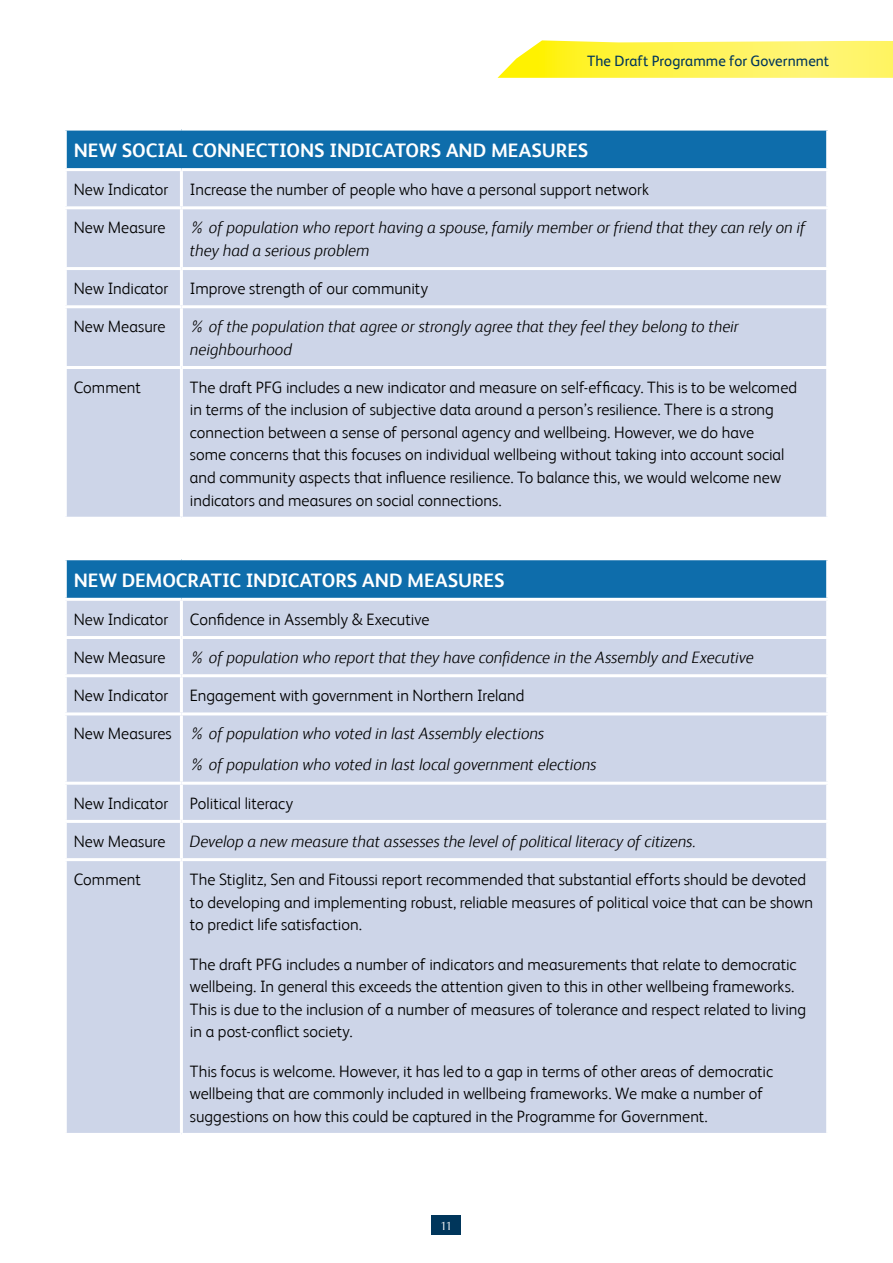
<style>
.page{position:relative;width:893px;height:1263px;background:#fff}
.page>*{position:absolute;margin:0;border:0;box-sizing:border-box;transform-origin:0 0}
.t1{font:700 19.5px "FS Albert";color:#fff}
.t2{font:300 16.5px/22.5px "FS Albert";color:#000}
.t3{font:italic 300 16.5px/22.5px "FS Albert";color:#000}
.t4{font:15px "FS Albert";letter-spacing:.005em;color:#00365b}
.t5{font:12px "Optima";color:#fff}
.s1{font-style:normal}
</style>
<div class="page">
<svg style="left:497px;top:40px;width:396px;height:38px;background:#fff45d"></svg>
<div style="left:432px;top:1215px;width:29px;height:20px;background:#00365b"></div>
<div style="left:67px;top:131px;width:759px;height:37px;background:#0e6dab"></div>
<div style="left:67px;top:171px;width:759px;height:962px;background:#cdd5e8"></div>
<div style="left:65px;top:518px;width:763px;height:41px;background:#fff"></div>
<hr style="left:180px;top:171px;width:3px;height:35px;background:#fff">
<hr style="left:64px;top:206px;width:117px;height:3px;background:#fff">
<hr style="left:181px;top:206px;width:648px;height:3px;background:#fff">
<hr style="left:180px;top:209px;width:3px;height:58px;background:#fff">
<hr style="left:64px;top:267px;width:117px;height:3px;background:#fff">
<hr style="left:181px;top:267px;width:648px;height:3px;background:#fff">
<hr style="left:180px;top:270px;width:3px;height:35px;background:#fff">
<hr style="left:64px;top:305px;width:117px;height:3px;background:#fff">
<hr style="left:181px;top:305px;width:648px;height:3px;background:#fff">
<hr style="left:180px;top:308px;width:3px;height:58px;background:#fff">
<hr style="left:64px;top:366px;width:117px;height:3px;background:#fff">
<hr style="left:181px;top:366px;width:648px;height:3px;background:#fff">
<hr style="left:180px;top:369px;width:3px;height:148px;background:#fff">
<hr style="left:64px;top:517px;width:117px;height:3px;background:#fff">
<hr style="left:181px;top:517px;width:648px;height:3px;background:#fff">
<hr style="left:64px;top:557px;width:117px;height:3px;background:#fff">
<hr style="left:181px;top:557px;width:648px;height:3px;background:#fff">
<hr style="left:64px;top:598px;width:117px;height:3px;background:#fff">
<hr style="left:181px;top:598px;width:648px;height:3px;background:#fff">
<hr style="left:180px;top:601px;width:3px;height:35px;background:#fff">
<hr style="left:64px;top:636px;width:117px;height:3px;background:#fff">
<hr style="left:181px;top:636px;width:648px;height:3px;background:#fff">
<hr style="left:180px;top:639px;width:3px;height:35px;background:#fff">
<hr style="left:64px;top:674px;width:117px;height:3px;background:#fff">
<hr style="left:181px;top:674px;width:648px;height:3px;background:#fff">
<hr style="left:180px;top:677px;width:3px;height:35px;background:#fff">
<hr style="left:64px;top:712px;width:117px;height:3px;background:#fff">
<hr style="left:181px;top:712px;width:648px;height:3px;background:#fff">
<hr style="left:180px;top:715px;width:3px;height:67px;background:#fff">
<hr style="left:64px;top:782px;width:117px;height:3px;background:#fff">
<hr style="left:181px;top:782px;width:648px;height:3px;background:#fff">
<hr style="left:180px;top:785px;width:3px;height:35px;background:#fff">
<hr style="left:64px;top:820px;width:117px;height:3px;background:#fff">
<hr style="left:181px;top:820px;width:648px;height:3px;background:#fff">
<hr style="left:180px;top:823px;width:3px;height:35px;background:#fff">
<hr style="left:64px;top:858px;width:117px;height:3px;background:#fff">
<hr style="left:181px;top:858px;width:648px;height:3px;background:#fff">
<hr style="left:180px;top:861px;width:3px;height:272px;background:#fff">
<p class="t4" style="left:587px;top:52px;width:244px">The Draft Programme for Government</p>
<p class="t1" style="left:74px;top:139px;width:516px">NEW SOCIAL CONNECTIONS INDICATORS AND MEASURES</p>
<p class="t2" style="left:74px;top:178px;width:96px">New Indicator</p>
<p class="t2" style="left:190px;top:178px;width:460px">Increase the number of people who have a personal support network</p>
<p class="t2" style="left:74px;top:216px;width:93px">New Measure</p>
<p class="t3" style="left:190px;top:216px;width:617px">% of population who report having a spouse, family member or friend that they can rely on if they had a serious problem</p>
<p class="t2" style="left:74px;top:277px;width:96px">New Indicator</p>
<p class="t2" style="left:190px;top:277px;width:240px">Improve strength of our community</p>
<p class="t2" style="left:74px;top:315px;width:93px">New Measure</p>
<p class="t3" style="left:190px;top:315px;width:550px">% of the population that agree or strongly agree that they feel they belong to their neighbourhood</p>
<p class="t2" style="left:74px;top:376px;width:68px">Comment</p>
<p class="t2" style="left:190px;top:376px;width:609px">The draft PFG includes a new indicator and measure on self-efficacy. This is to be welcomed in terms of the inclusion of subjective data around a person’s resilience. There is a strong connection between a sense of personal agency and wellbeing. However, we do have<br>some concerns that this focuses on individual wellbeing without taking into account social and community aspects that influence resilience. To balance this, we would welcome new indicators and measures on social connections.</p>
<p class="t1" style="left:74px;top:568px;width:432px">NEW DEMOCRATIC INDICATORS AND MEASURES</p>
<p class="t2" style="left:74px;top:608px;width:96px">New Indicator</p>
<p class="t2" style="left:190px;top:608px;width:241px">Confidence in Assembly &amp; Executive</p>
<p class="t2" style="left:74px;top:646px;width:93px">New Measure</p>
<p class="t3" style="left:190px;top:646px;width:565px">% of population who report that they have confidence in the Assembly and Executive</p>
<p class="t2" style="left:74px;top:684px;width:96px">New Indicator</p>
<p class="t2" style="left:190px;top:684px;width:336px">Engagement with government in Northern Ireland</p>
<p class="t3" style="left:190px;top:718px;width:408px;line-height:31px;text-indent:-116px"><span class="s1">New Measures</span> % of population who voted in last Assembly elections<br>% of population who voted in last local government elections</p>
<p class="t2" style="left:74px;top:792px;width:96px">New Indicator</p>
<p class="t2" style="left:190px;top:792px;width:105px">Political literacy</p>
<p class="t2" style="left:74px;top:830px;width:93px">New Measure</p>
<p class="t3" style="left:190px;top:830px;width:507px">Develop a new measure that assesses the level of political literacy of citizens.</p>
<p class="t2" style="left:74px;top:868px;width:68px">Comment</p>
<p class="t2" style="left:190px;top:868px;width:625px">The Stiglitz, Sen and Fitoussi report recommended that substantial efforts should be devoted to developing and implementing robust, reliable measures of political voice that can be shown to predict life satisfaction.</p>
<p class="t2" style="left:190px;top:952px;width:618px">The draft PFG includes a number of indicators and measurements that relate to democratic wellbeing. In general this exceeds the attention given to this in other wellbeing frameworks.<br>This is due to the inclusion of a number of measures of tolerance and respect related to living in a post-conflict society.</p>
<p class="t2" style="left:190px;top:1059px;width:585px">This focus is welcome. However, it has led to a gap in terms of other areas of democratic wellbeing that are commonly included in wellbeing frameworks. We make a number of suggestions on how this could be captured in the Programme for Government.</p>
<p class="t5" style="left:440px;top:1218px;width:14px">11</p>
</div>
